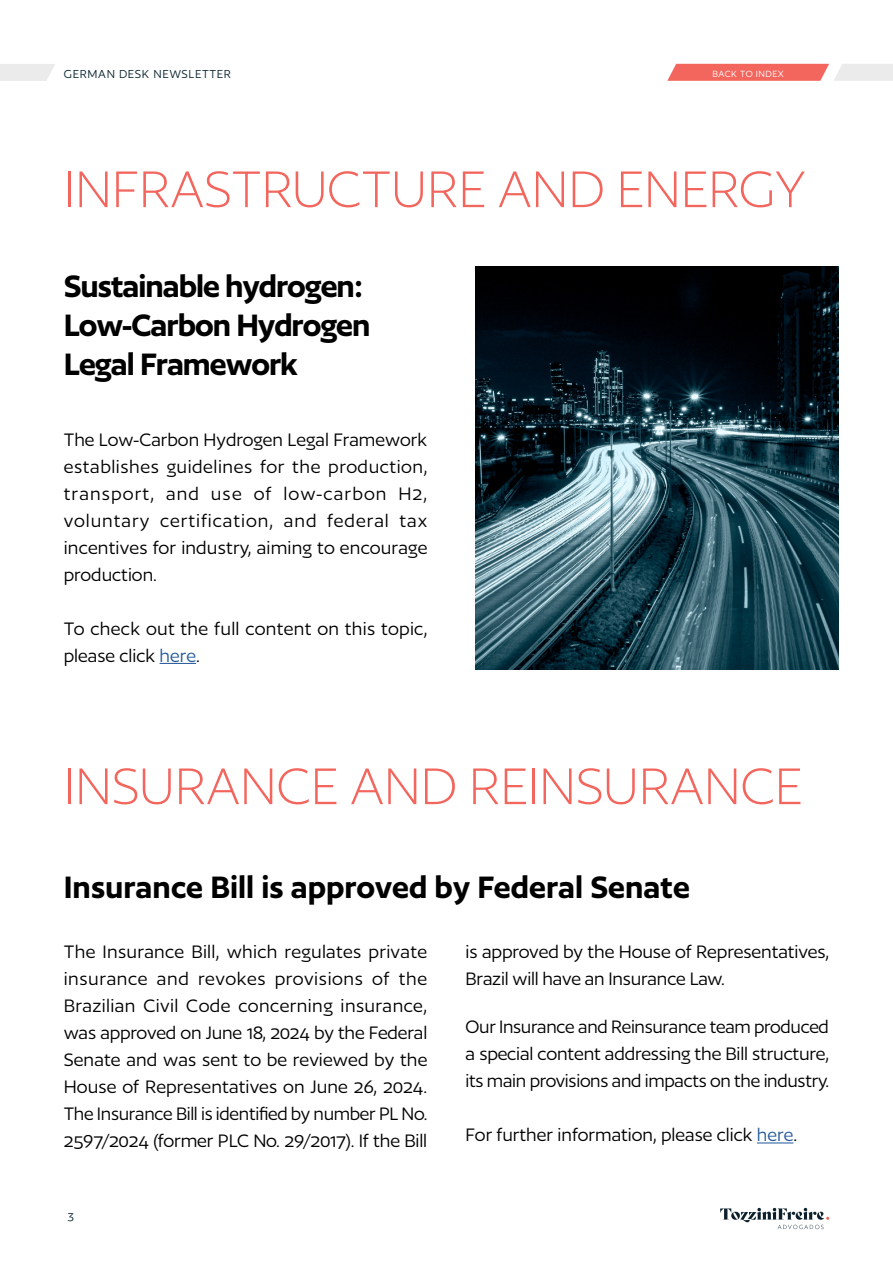
<style>
.page{position:relative;width:893px;height:1263px;background:#fff}
.page>*{position:absolute;margin:0;border:0;box-sizing:border-box;transform-origin:0 0}
.t1{font:300 60px "Author";color:#f2665e}
.t2{font:600 36px/39px "Author";letter-spacing:-.03em;color:#000}
.t3{font:600 36px "Author";color:#000}
.t4{font:21px/27px "Author";letter-spacing:-.005em;color:#000;text-align:justify}
.t5{font:13.5px "Author";letter-spacing:.05em;color:#0b2430}
.t6{font:10.5px "Author";letter-spacing:.05em;color:#fff}
.s1{color:#275b9b}
</style>
<div class="page">
<svg style="left:720px;top:1208px;width:109px;height:21px"></svg>
<svg style="left:0;top:64px;width:55px;height:17px"></svg>
<svg style="left:667px;top:64px;width:226px;height:17px;background:#f1938e"></svg>
<hr style="left:160px;top:663px;width:36px;height:1px;background:#275b9b">
<hr style="left:757px;top:1142px;width:36px;height:1px;background:#275b9b">
<img style="left:475px;top:267px;width:364px;height:403px">
<p class="t5" style="left:64px;top:68px;width:169px">GERMAN DESK NEWSLETTER</p>
<p class="t6" style="left:712px;top:68px;width:73px">BACK TO INDEX</p>
<h1 class="t1" style="left:64px;top:159px;width:744px">INFRASTRUCTURE AND ENERGY</h1>
<h2 class="t2" style="left:64px;top:266px;width:308px">Sustainable hydrogen:<br>Low-Carbon Hydrogen<br>Legal Framework</h2>
<p class="t4" style="left:64px;top:426px;width:365px">The Low-Carbon Hydrogen Legal Framework establishes guidelines for the production, transport, and use of low-carbon H2, voluntary certification, and federal tax incentives for industry, aiming to encourage production.</p>
<p class="t4" style="left:64px;top:615px;width:365px">To check out the full content on this topic, please click <span class="s1">here</span>.</p>
<h1 class="t1" style="left:64px;top:756px;width:740px">INSURANCE AND REINSURANCE</h1>
<h2 class="t3" style="left:64px;top:868px;width:628px">Insurance Bill is approved by Federal Senate</h2>
<p class="t4" style="left:466px;top:938px;width:365px">is approved by the House of Representatives,<br>Brazil will have an Insurance Law.</p>
<p class="t4" style="left:466px;top:1013px;width:365px">Our Insurance and Reinsurance team produced a special content addressing the Bill structure, its main provisions and impacts on the industry.</p>
<p class="t4" style="left:466px;top:1121px;width:333px">For further information, please click <span class="s1">here</span>.</p>
<p class="t4" style="left:64px;top:938px;width:365px">The Insurance Bill, which regulates private insurance and revokes provisions of the Brazilian Civil Code concerning insurance, was approved on June 18, 2024 by the Federal Senate and was sent to be reviewed by the House of Representatives on June 26, 2024.<br>The Insurance Bill is identified by number PL No.<br>2597/2024 (former PLC No. 29/2017). If the Bill</p>
<p class="t5" style="left:68px;top:1209px;width:8px">3</p>
</div>
